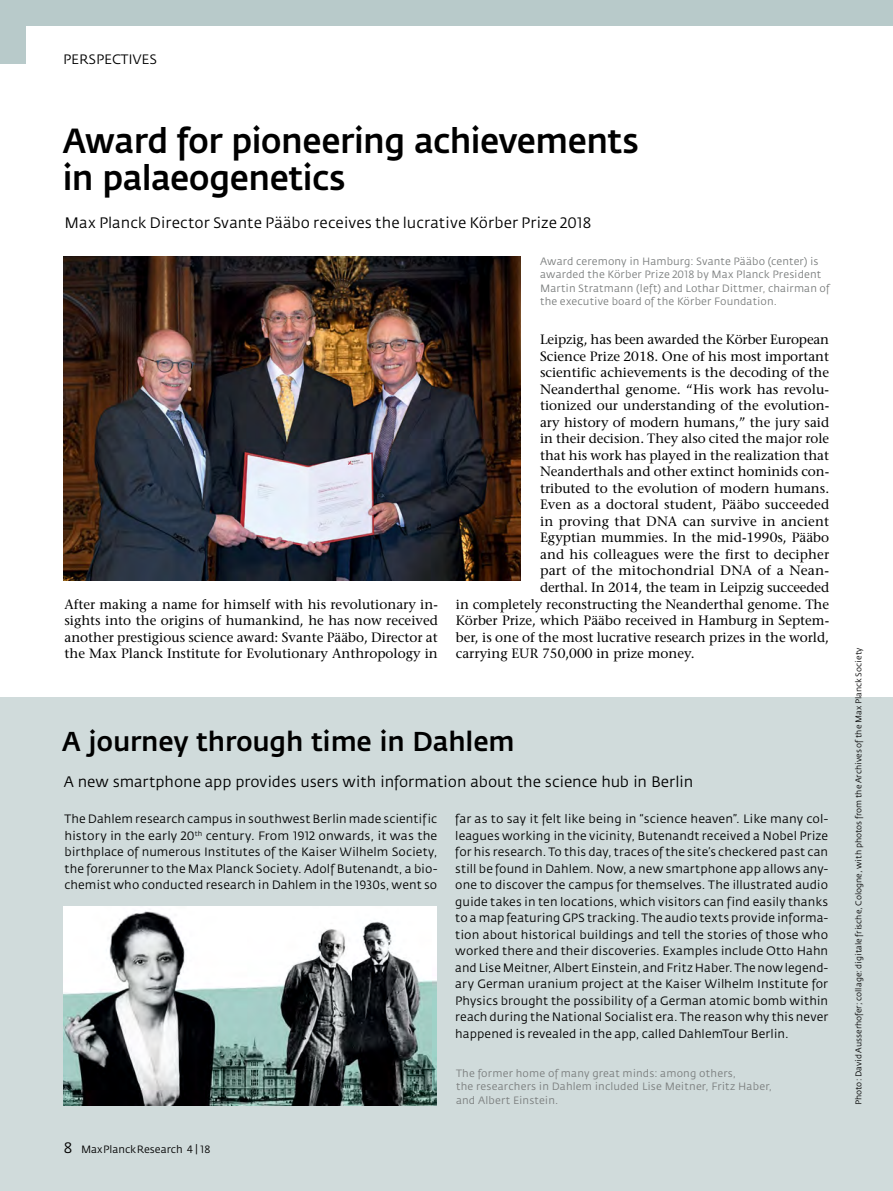
<style>
.page{position:relative;width:893px;height:1191px;background:#fff}
.page>*{position:absolute;margin:0;border:0;box-sizing:border-box;transform-origin:0 0}
.t1{font:500 34.5px/37.5px "Fedra Sans";letter-spacing:-.02em;color:#000;scale:.96 1}
.t2{font:500 27px "Fedra Sans";letter-spacing:-.01em;color:#000}
.t3{font:15px "Fedra Sans";color:#000}
.t4{font:13.5px/16.5px "Stone Serif";color:#000;text-align:justify}
.t5{font:13.5px "Stone Serif";color:#000;scale:1.04 1}
.t6{font:13.5px "Fedra Sans";color:#000}
.t7{font:12px/16.5px "Fedra Sans";letter-spacing:.005em;color:#000;text-align:justify}
.t8{font:10.5px/13.5px "Fedra Sans";letter-spacing:.015em;color:#7a7d7d}
.t9{font:10.5px "Fedra Sans";color:#000}
.t10{font:8.25px "Fedra Sans";color:#000}
.s1{font-family:"Fedra Sans Book SC"}
.s2{font-family:"Fedra Sans Book SC";font-size:15px}
</style>
<div class="page">
<div style="left:0;top:0;width:26px;height:64px;background:#b8caca"></div>
<div style="left:0;top:0;width:893px;height:26px;background:#b8caca"></div>
<div style="left:0;top:697px;width:893px;height:494px;background:#d0dbdb"></div>
<hr style="left:892px;top:592px;width:1px;height:599px;background:#ed1b2f">
<img style="left:64px;top:256px;width:457px;height:324px">
<img style="left:64px;top:906px;width:373px;height:200px">
<p class="t6" style="left:63px;top:52px;width:96px">PERSPECTIVES</p>
<h1 class="t1" style="left:62px;top:123px;width:602px">Award for pioneering achievements in palaeogenetics</h1>
<p class="t3" style="left:64px;top:215px;width:528px">Max Planck Director Svante Pääbo receives the lucrative Körber Prize <span class="s1">2018</span></p>
<p class="t4" style="left:64px;top:595px;width:375px">After making a name for himself with his revolutionary in&shy;sights into the origins of humankind, he has now received another prestigious science award: Svante Pääbo, Director at the Max Planck Institute for Evolutionary Anthropology in</p>
<p class="t8" style="left:540px;top:255px;width:291px">Award ceremony in Hamburg: Svante Pääbo (center) is awarded the Körber Prize <span class="s1">2018</span> by Max Planck President Martin Stratmann (left) and Lothar Dittmer, chairman of the executive board of the Körber Foundation.</p>
<p class="t4" style="left:540px;top:331px;width:291px">Leipzig, has been awarded the Körber European</p>
<p class="t4" style="left:540px;top:348px;width:291px">Science Prize 2018. One of his most important</p>
<p class="t4" style="left:540px;top:364px;width:291px">scientific achievements is the decoding of the</p>
<p class="t4" style="left:540px;top:381px;width:291px">Neanderthal genome. “His work has revolu-</p>
<p class="t4" style="left:540px;top:397px;width:291px">tionized our understanding of the evolution-</p>
<p class="t4" style="left:540px;top:414px;width:291px">ary history of modern humans,” the jury said</p>
<p class="t4" style="left:540px;top:430px;width:291px">in their decision. They also cited the major role</p>
<p class="t4" style="left:540px;top:447px;width:291px">that his work has played in the realization that</p>
<p class="t4" style="left:540px;top:463px;width:291px">Neanderthals and other extinct hominids con-</p>
<p class="t4" style="left:540px;top:480px;width:291px">tributed to the evolution of modern humans.</p>
<p class="t4" style="left:540px;top:496px;width:291px">Even as a doctoral student, Pääbo succeeded</p>
<p class="t4" style="left:540px;top:513px;width:291px">in proving that DNA can survive in ancient</p>
<p class="t4" style="left:540px;top:529px;width:291px">Egyptian mummies. In the mid-1990s, Pääbo</p>
<p class="t4" style="left:540px;top:546px;width:291px">and his colleagues were the first to decipher</p>
<p class="t5" style="left:540px;top:563px;width:278px">part of the mitochondrial DNA of a Nean-</p>
<p class="t4" style="left:540px;top:579px;width:291px">derthal. In 2014, the team in Leipzig succeeded</p>
<p class="t4" style="left:456px;top:595px;width:375px">in completely reconstructing the Neanderthal genome. The</p>
<p class="t4" style="left:456px;top:612px;width:375px">Körber Prize, which Pääbo received in Hamburg in Septem-</p>
<p class="t4" style="left:456px;top:628px;width:375px">ber, is one of the most lucrative research prizes in the world,</p>
<p class="t4" style="left:456px;top:645px;width:240px">carrying EUR 750,000 in prize money.</p>
<h2 class="t2" style="left:62px;top:726px;width:454px">A journey through time in Dahlem</h2>
<p class="t3" style="left:64px;top:773px;width:631px">A new smartphone app provides users with information about the science hub in Berlin</p>
<p class="t7" style="left:64px;top:811px;width:374px">The Dahlem research campus in southwest Berlin made scientific history in the early <span class="s1">20</span><sup>th</sup> century. From <span class="s1">1912</span> onwards, it was the birthplace of numerous Institutes of the Kaiser Wilhelm Society, the forerunner to the Max Planck Society. Adolf Butenandt, a bio&shy;chemist who conducted research in Dahlem in the <span class="s1">1930</span>s, went so</p>
<p class="t7" style="left:455px;top:811px;width:374px">far as to say it felt like being in “science heaven”. Like many col&shy;leagues working in the vicinity, Butenandt received a Nobel Prize for his research. To this day, traces of the site’s checkered past can still be found in Dahlem. Now, a new smartphone app allows any&shy;one to discover the campus for themselves. The illustrated audio guide takes in ten locations, which visitors can find easily thanks to a map featuring GPS tracking. The audio texts provide informa&shy;tion about historical buildings and tell the stories of those who worked there and their discoveries. Examples include Otto Hahn and Lise Meitner, Albert Einstein, and Fritz Haber. The now legend&shy;ary German uranium project at the Kaiser Wilhelm Institute for Physics brought the possibility of a German atomic bomb within reach during the National Socialist era. The reason why this never happened is revealed in the app, called DahlemTour Berlin.</p>
<p class="t9" style="left:64px;top:1144px;width:148px"><span class="s2">8</span> MaxPlanckResearch <span class="s1">4 | 18</span></p>
<p class="t8" style="left:456px;top:1066px;width:317px">The former home of many great minds: among others,<br>the researchers in Dahlem included Lise Meitner, Fritz Haber, and Albert Einstein.</p>
<p class="t10" style="left:854px;top:1105px;width:459px;rotate:-90deg">Photo: David Ausserhofer; collage: digitale frische, Cologne, with photos from the Archives of the Max Planck Society</p>
</div>
